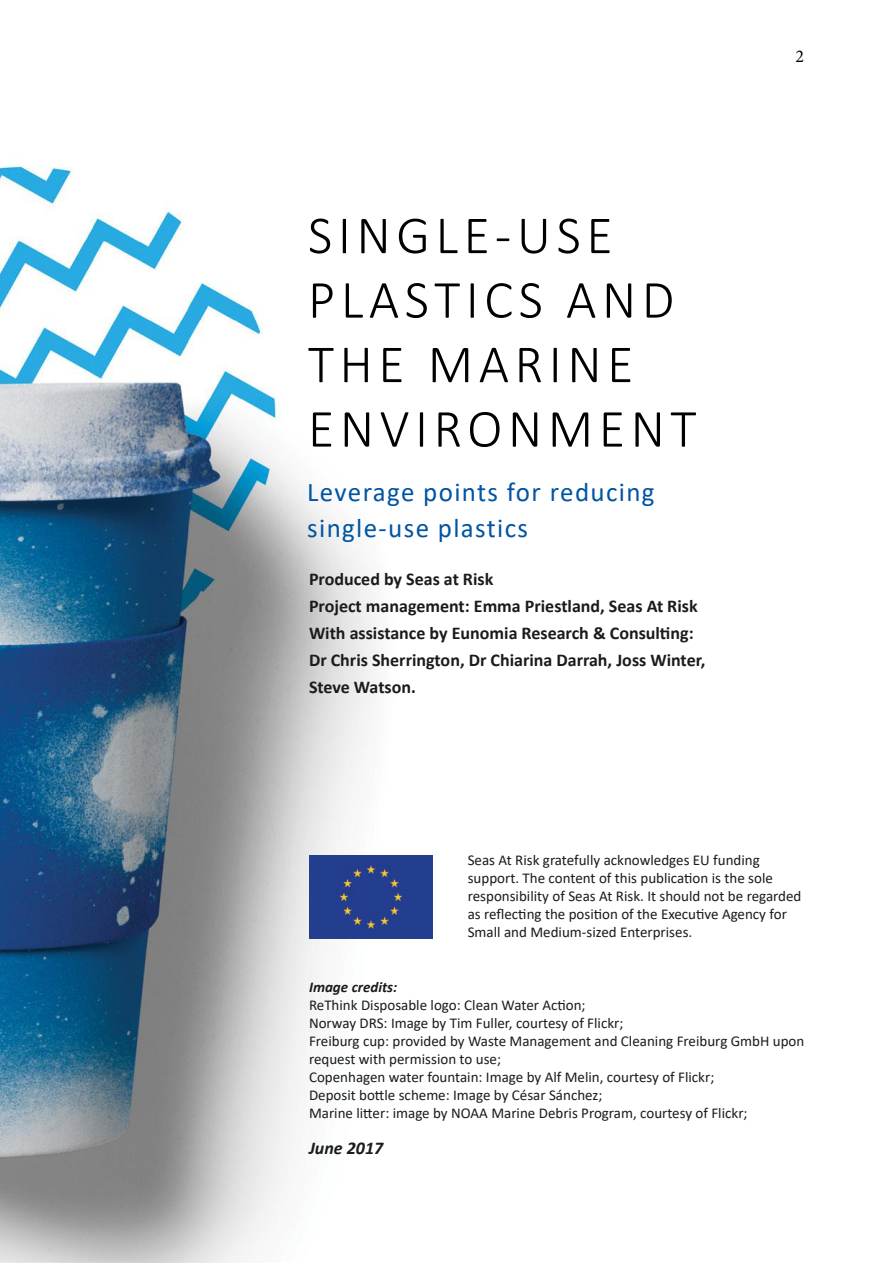
<style>
.page{position:relative;width:893px;height:1263px;background:#fff}
.page>*{position:absolute;margin:0;border:0;box-sizing:border-box;transform-origin:0 0}
.t1{font:300 54px/64.5px "Calibri";letter-spacing:.1em;color:#000}
.t2{font:27px/36px "Calibri";letter-spacing:.05em;color:#0054a2}
.t3{font:700 18px/27px "Calibri";color:#1b1b1c}
.t4{font:italic 700 18px "Calibri";color:#1b1b1c}
.t5{font:18px "Minion Pro";color:#000}
.t6{font:15px/18px "Calibri";color:#1b1b1c}
.t7{font:italic 700 15px "Calibri";color:#1b1b1c}
</style>
<div class="page">
<img style="left:0;top:166px;width:433px;height:1097px">
<img style="left:309px;top:856px;width:124px;height:82px">
<h1 class="t1" style="left:308px;top:202px;width:390px">SINGLE-USE<br>PLASTICS AND<br>THE MARINE<br>ENVIRONMENT</h1>
<h2 class="t2" style="left:307px;top:474px;width:349px">Leverage points for reducing single-use plastics</h2>
<p class="t3" style="left:309px;top:565px;width:398px">Produced by Seas at Risk<br>Project management: Emma Priestland, Seas At Risk With assistance by Eunomia Research &amp; Consulting:<br>Dr Chris Sherrington, Dr Chiarina Darrah, Joss Winter, Steve Watson.</p>
<p class="t5" style="left:795px;top:44px;width:10px">2</p>
<p class="t6" style="left:468px;top:850px;width:335px">Seas At Risk gratefully acknowledges EU funding support. The content of this publication is the sole responsibility of Seas At Risk. It should not be regarded as reflecting the position of the Executive Agency for Small and Medium-sized Enterprises.</p>
<p class="t7" style="left:309px;top:976px;width:90px">Image credits:</p>
<p class="t6" style="left:309px;top:995px;width:497px">ReThink Disposable logo: Clean Water Action;<br>Norway DRS: Image by Tim Fuller, courtesy of Flickr;<br>Freiburg cup: provided by Waste Management and Cleaning Freiburg GmbH upon request with permission to use;<br>Copenhagen water fountain: Image by Alf Melin, courtesy of Flickr;<br>Deposit bottle scheme: Image by César Sánchez;<br>Marine litter: image by NOAA Marine Debris Program, courtesy of Flickr;</p>
<p class="t4" style="left:309px;top:1135px;width:76px">June 2017</p>
</div>
